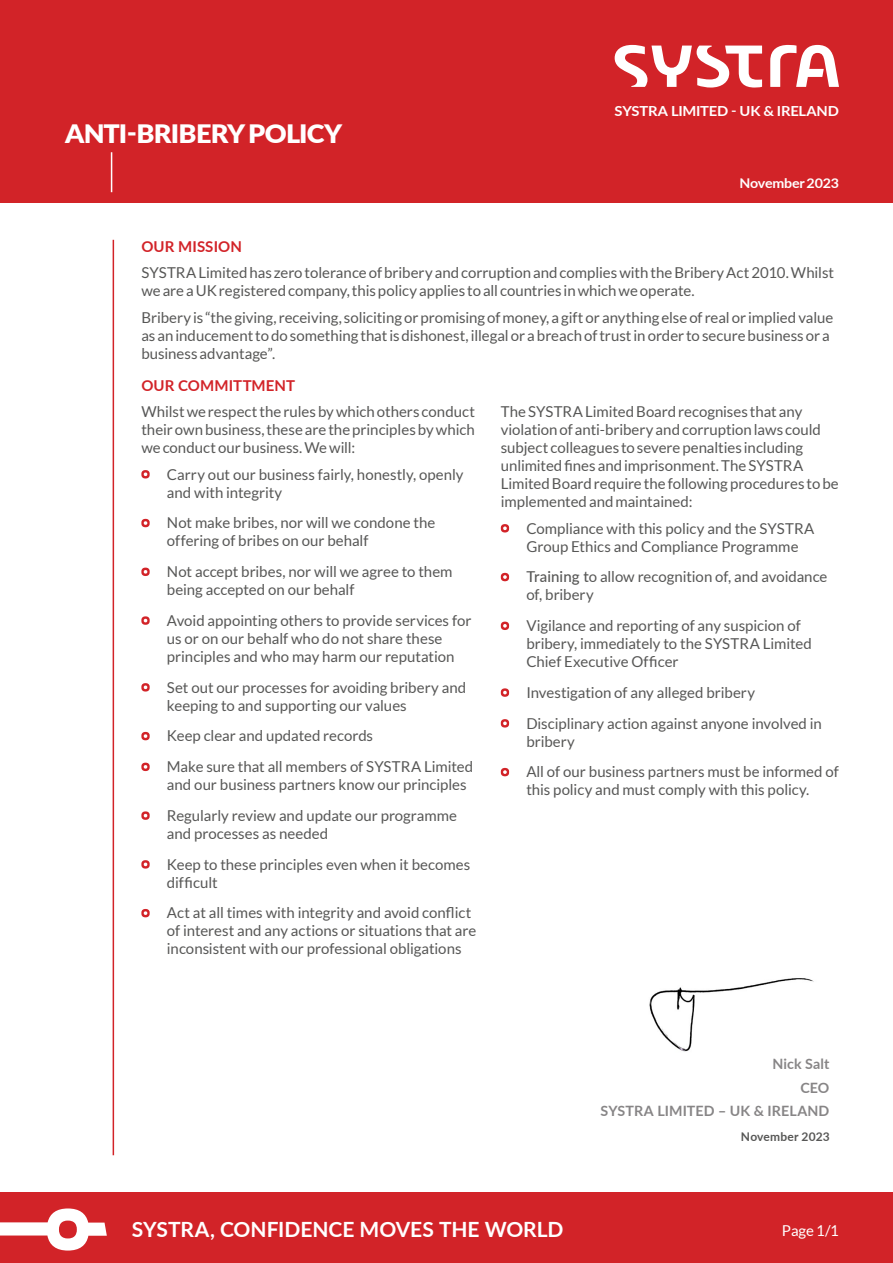
<style>
.page{position:relative;width:893px;height:1263px;background:#fff}
.page>*{position:absolute;margin:0;border:0;box-sizing:border-box;transform-origin:0 0}
.t1{font:900 25.35px "Lato";letter-spacing:-.025em;color:#fff;scale:1.06 1}
.t2{font:700 21px "Lato";color:#fff}
.t3{font:15px/18px "Lato";color:#575756}
.t4{font:700 15px "Lato";letter-spacing:.005em;color:#d22328}
.t5{font:15px "Lato";color:#fff}
.t6{font:700 14.25px/23.5px "Lato";letter-spacing:.01em;color:#878586;text-align:right}
.t7{font:700 13.8px "Lato";letter-spacing:-.015em;color:#fff;scale:1.06 1}
.t8{font:700 13.35px "Lato";letter-spacing:-.015em;color:#fff;scale:1.06 1}
.t9{font:700 12px "Lato";letter-spacing:.015em;color:#575756}
.s1{font-weight:500}
</style>
<div class="page">
<div style="left:0;top:1192px;width:893px;height:71px;background:#d22328"></div>
<svg style="left:0;top:1208px;width:107px;height:42px"></svg>
<hr style="left:113px;top:240px;width:1px;height:915px;background:#d22328">
<div style="left:0;top:0;width:893px;height:202px;background:#d22328"></div>
<hr style="left:111px;top:152px;width:1px;height:40px;background:#fff">
<svg style="left:770px;top:45px;width:69px;height:42px"></svg>
<svg style="left:615px;top:45px;width:147px;height:43px"></svg>
<svg style="left:141px;top:470px;width:9px;height:8px"></svg>
<svg style="left:141px;top:519px;width:9px;height:8px"></svg>
<svg style="left:141px;top:568px;width:9px;height:8px"></svg>
<svg style="left:141px;top:616px;width:9px;height:9px"></svg>
<svg style="left:141px;top:683px;width:9px;height:8px"></svg>
<svg style="left:141px;top:732px;width:9px;height:8px"></svg>
<svg style="left:141px;top:763px;width:9px;height:8px"></svg>
<svg style="left:141px;top:811px;width:9px;height:9px"></svg>
<svg style="left:141px;top:860px;width:9px;height:8px"></svg>
<svg style="left:141px;top:909px;width:9px;height:8px"></svg>
<svg style="left:501px;top:524px;width:8px;height:8px"></svg>
<svg style="left:501px;top:573px;width:8px;height:8px"></svg>
<svg style="left:501px;top:622px;width:8px;height:8px"></svg>
<svg style="left:501px;top:688px;width:8px;height:9px"></svg>
<svg style="left:501px;top:719px;width:8px;height:8px"></svg>
<svg style="left:501px;top:768px;width:8px;height:8px"></svg>
<img style="left:649px;top:978px;width:165px;height:74px">
<h1 class="t1" style="left:65px;top:115px;width:263px">ANTI-BRIBERY POLICY</h1>
<p class="t7" style="left:615px;top:101px;width:213px">SYSTRA LIMITED - UK &amp; IRELAND</p>
<p class="t8" style="left:739px;top:173px;width:95px">November 2023</p>
<p class="t4" style="left:141px;top:235px;width:102px">OUR MISSION</p>
<p class="t3" style="left:141px;top:265px;width:694px">SYSTRA Limited has zero tolerance of bribery and corruption and complies with the Bribery Act 2010. Whilst we are a UK registered company, this policy applies to all countries in which we operate.</p>
<p class="t3" style="left:141px;top:309px;width:694px">Bribery is “the giving, receiving, soliciting or promising of money, a gift or anything else of real or implied value as an inducement to do something that is dishonest, illegal or a breach of trust in order to secure business or a business advantage”.</p>
<p class="t4" style="left:141px;top:374px;width:155px">OUR COMMITTMENT</p>
<p class="t3" style="left:141px;top:404px;width:335px;text-align:justify">Whilst we respect the rules by which others conduct their own business, these are the principles by which we conduct our business. We will:</p>
<p class="t3" style="left:167px;top:466px;width:298px">Carry out our business fairly, honestly, openly and with integrity</p>
<p class="t3" style="left:167px;top:515px;width:270px">Not make bribes, nor will we condone the offering of bribes on our behalf</p>
<p class="t3" style="left:167px;top:564px;width:287px">Not accept bribes, nor will we agree to them being accepted on our behalf</p>
<p class="t3" style="left:167px;top:612px;width:306px">Avoid appointing others to provide services for us or on our behalf who do not share these principles and who may harm our reputation</p>
<p class="t3" style="left:167px;top:679px;width:301px">Set out our processes for avoiding bribery and keeping to and supporting our values</p>
<p class="t3" style="left:167px;top:722px;width:308px;line-height:30.8px">Keep clear and updated records<br>Make sure that all members of SYSTRA Limited</p>
<p class="t3" style="left:167px;top:770px;width:301px;line-height:30.8px">and our business partners know our principles<br>Regularly review and update our programme</p>
<p class="t3" style="left:167px;top:819px;width:305px;line-height:30.8px">and processes as needed<br>Keep to these principles even when it becomes</p>
<p class="t3" style="left:167px;top:867px;width:306px;line-height:30.8px">difficult<br>Act at all times with integrity and avoid conflict</p>
<p class="t3" style="left:167px;top:923px;width:311px">of interest and any actions or situations that are inconsistent with our professional obligations</p>
<p class="t3" style="left:501px;top:404px;width:339px">The SYSTRA Limited Board recognises that any violation of anti-bribery and corruption laws could subject colleagues to severe penalties including unlimited fines and imprisonment. The SYSTRA Limited Board require the following procedures to be implemented and maintained:</p>
<p class="t3" style="left:526px;top:520px;width:290px">Compliance with this policy and the SYSTRA<br>Group Ethics and Compliance Programme</p>
<p class="t3" style="left:526px;top:569px;width:303px"><span class="s1">Training t</span>o allow recognition of, and avoidance of, bribery</p>
<p class="t3" style="left:526px;top:618px;width:287px">Vigilance and reporting of any suspicion of bribery, immediately to the SYSTRA Limited<br>Chief Executive Officer</p>
<p class="t3" style="left:526px;top:678px;width:297px;line-height:30.8px">Investigation of any alleged bribery<br>Disciplinary action against anyone involved in</p>
<p class="t3" style="left:526px;top:727px;width:314px;line-height:30.8px">bribery<br>All of our business partners must be informed of</p>
<p class="t3" style="left:526px;top:782px;width:284px">this policy and must comply with this policy.</p>
<p class="t6" style="left:600px;top:1051px;width:231px">Nick Salt<br>CEO<br>SYSTRA LIMITED – UK &amp; IRELAND</p>
<p class="t9" style="left:741px;top:1128px;width:90px">November 2023</p>
<h2 class="t2" style="left:132px;top:1221px;width:433px">SYSTRA, CONFIDENCE MOVES THE WORLD</h2>
<p class="t5" style="left:782px;top:1224px;width:59px">Page 1/1</p>
</div>
